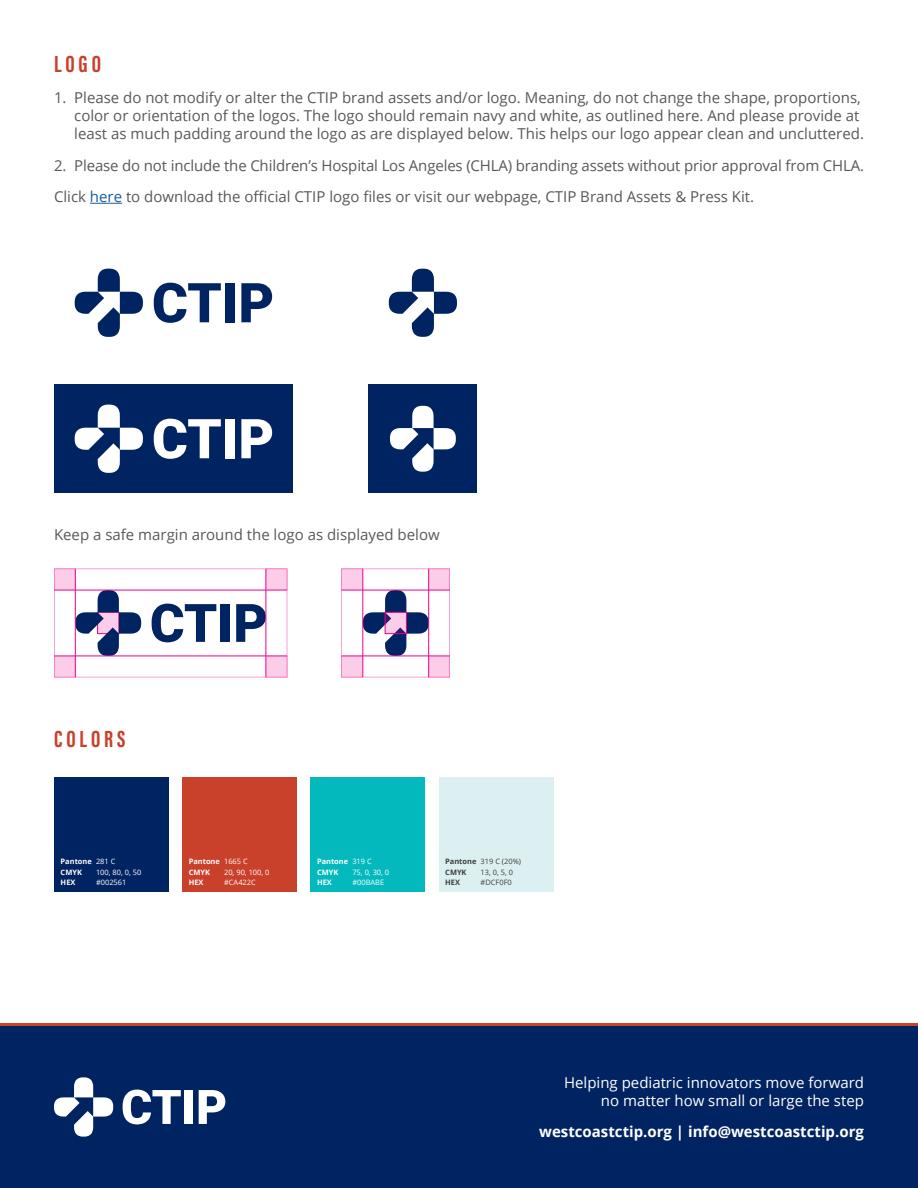
<style>
.page{position:relative;width:918px;height:1188px;background:#fff}
.page>*{position:absolute;margin:0;border:0;box-sizing:border-box;transform-origin:0 0}
.t1{font:700 24px "Acumin Pro Extra Cond";letter-spacing:.16em;color:#c9402b}
.t2{font:15px/18px "Open Sans";color:#57585a}
.t3{font:15px/18px "Open Sans";color:#fff;text-align:right}
.t4{font:700 15px "Open Sans";color:#fff}
.t5{font:7.5px/10.2px "Open Sans";color:#fff}
.t6{font:700 7.5px/10.2px "Open Sans";color:#fff}
.t7{font:7.5px/10.2px "Open Sans";color:#3e3e3f}
.t8{font:700 7.5px/10.2px "Open Sans";color:#3e3e3f}
.s1{color:#175d9e}
</style>
<div class="page">
<div style="left:0;top:1026px;width:918px;height:162px;background:#002361"></div>
<svg style="left:123px;top:1090px;width:58px;height:34px"></svg>
<div style="left:185px;top:1090px;width:8px;height:34px;background:#fff"></div>
<svg style="left:199px;top:1090px;width:26px;height:34px"></svg>
<svg style="left:54px;top:1077px;width:59px;height:60px"></svg>
<hr style="left:0;top:1023px;width:918px;height:3px;background:#c9402b">
<hr style="left:90px;top:203px;width:32px;height:1px;background:#175d9e">
<div style="left:54px;top:384px;width:239px;height:109px;background:#002361"></div>
<svg style="left:154px;top:419px;width:67px;height:40px"></svg>
<div style="left:225px;top:419px;width:10px;height:39px;background:#fff"></div>
<svg style="left:241px;top:419px;width:31px;height:39px"></svg>
<svg style="left:75px;top:405px;width:68px;height:68px"></svg>
<div style="left:369px;top:384px;width:108px;height:109px;background:#002361"></div>
<svg style="left:390px;top:406px;width:66px;height:66px"></svg>
<svg style="left:54px;top:569px;width:233px;height:108px"></svg>
<svg style="left:342px;top:569px;width:108px;height:108px"></svg>
<div style="left:54px;top:777px;width:115px;height:115px;background:#002361"></div>
<div style="left:310px;top:777px;width:115px;height:115px;background:#03b9bd"></div>
<div style="left:182px;top:777px;width:115px;height:115px;background:#c9402b"></div>
<div style="left:439px;top:777px;width:115px;height:115px;background:#dcf0f1"></div>
<svg style="left:154px;top:283px;width:67px;height:40px"></svg>
<div style="left:225px;top:283px;width:10px;height:39px;background:#002361"></div>
<svg style="left:241px;top:283px;width:31px;height:39px"></svg>
<svg style="left:75px;top:269px;width:68px;height:68px"></svg>
<svg style="left:389px;top:269px;width:68px;height:68px"></svg>
<h1 class="t1" style="left:54px;top:49px;width:49px">LOGO</h1>
<p class="t2" style="left:74px;top:88px;width:791px;text-indent:-20px">1. Please do not modify or alter the CTIP brand assets and/or logo. Meaning, do not change the shape, proportions, color or orientation of the logos. The logo should remain navy and white, as outlined here. And please provide at least as much padding around the logo as are displayed below. This helps our logo appear clean and uncluttered.</p>
<p class="t2" style="left:54px;top:149px;width:812px;line-height:31.5px">2. Please do not include the Children’s Hospital Los Angeles (CHLA) branding assets without prior approval from CHLA.<br>Click <span class="s1">here</span> to download the official CTIP logo files or visit our webpage, CTIP Brand Assets &amp; Press Kit.</p>
<p class="t2" style="left:54px;top:525px;width:387px">Keep a safe margin around the logo as displayed below</p>
<h1 class="t1" style="left:54px;top:724px;width:73px">COLORS</h1>
<p class="t6" style="left:189px;top:856px;width:33px">Pantone<br>CMYK<br>HEX</p>
<p class="t5" style="left:224px;top:856px;width:47px">1665 C<br>20, 90, 100, 0 #CA422C</p>
<p class="t8" style="left:445px;top:856px;width:33px">Pantone<br>CMYK<br>HEX</p>
<p class="t7" style="left:481px;top:856px;width:42px">319 C (20%)<br>13, 0, 5, 0 #DCF0F0</p>
<p class="t6" style="left:61px;top:856px;width:33px">Pantone<br>CMYK<br>HEX</p>
<p class="t5" style="left:96px;top:856px;width:47px">281 C<br>100, 80, 0, 50 #002561</p>
<p class="t6" style="left:317px;top:856px;width:33px">Pantone<br>CMYK<br>HEX</p>
<p class="t5" style="left:352px;top:856px;width:38px">319 C<br>75, 0, 30, 0 #00BABE</p>
<p class="t3" style="left:564px;top:1073px;width:301px">Helping pediatric innovators move forward no matter how small or large the step</p>
<p class="t4" style="left:539px;top:1121px;width:326px">westcoastctip.org | info@westcoastctip.org</p>
</div>
